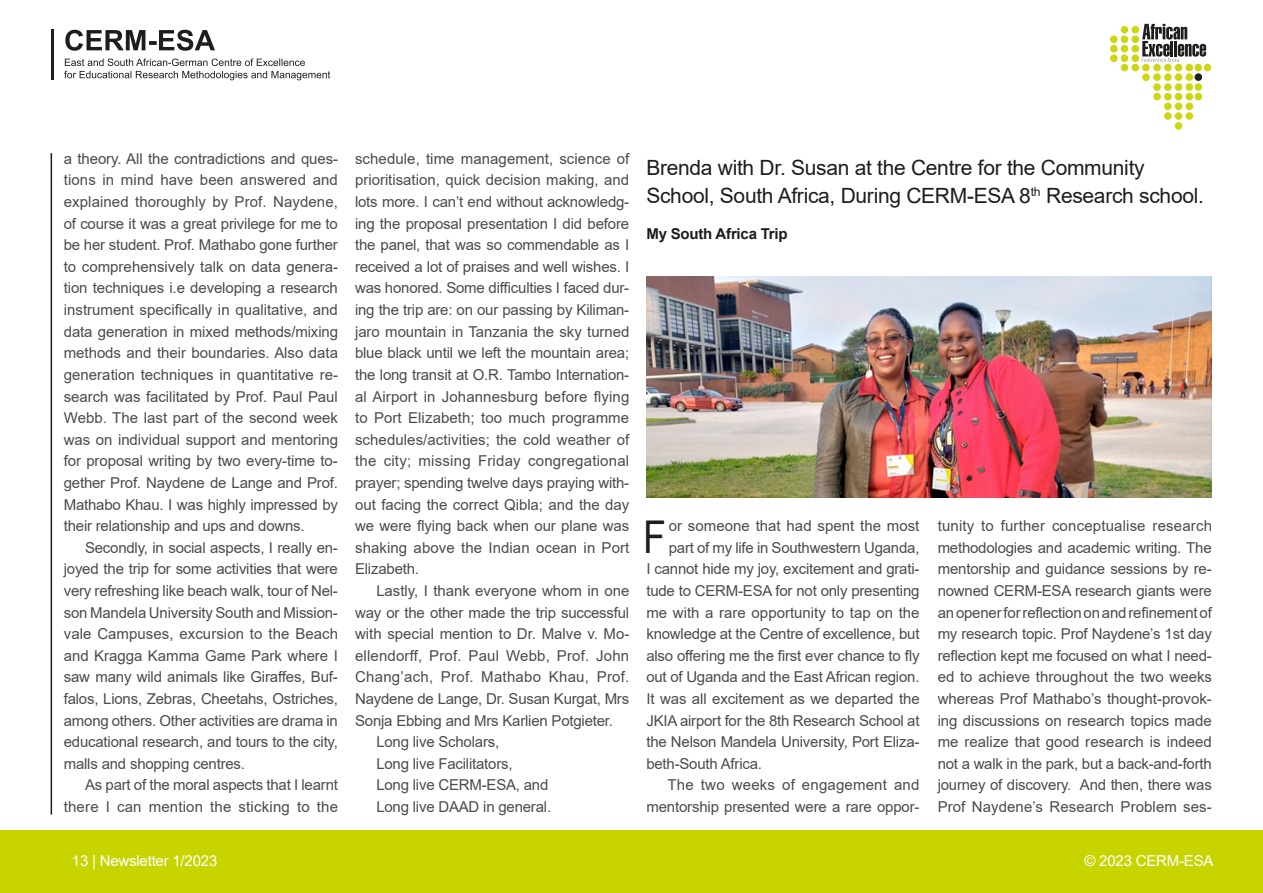
<style>
.page{position:relative;width:1263px;height:893px;background:#fff}
.page>*{position:absolute;margin:0;border:0;box-sizing:border-box;transform-origin:0 0}
.t1{font:45.15px "Arial Narrow";color:#1d1d1b}
.t2{font:21px/28.5px "Arial";letter-spacing:-.015em;color:#1d1d1b}
.t3{font:15px/21.6px "Arial";letter-spacing:-.015em;color:#4b4b4a;text-align:justify}
.t4{font:15px "Arial";letter-spacing:.01em;color:#4b4b4a}
.t5{font:15px "Arial";letter-spacing:-.015em;color:#fff}
.t6{font:15px "Arial";letter-spacing:.015em;color:#4b4b4a}
.t7{font:700 15px "Arial";letter-spacing:-.015em;color:#1d1d1b}
</style>
<div class="page">
<div style="left:0;top:831px;width:1263px;height:62px;background:#c8d400"></div>
<div style="left:1121px;top:26px;width:7px;height:7px;background:#cdd610;border-radius:50%"></div>
<div style="left:1110px;top:35px;width:7px;height:8px;background:#cdd610;border-radius:50%"></div>
<div style="left:1121px;top:35px;width:7px;height:8px;background:#cdd610;border-radius:50%"></div>
<div style="left:1110px;top:45px;width:7px;height:7px;background:#cdd610;border-radius:50%"></div>
<div style="left:1121px;top:45px;width:7px;height:7px;background:#cdd610;border-radius:50%"></div>
<div style="left:1110px;top:54px;width:7px;height:8px;background:#cdd610;border-radius:50%"></div>
<div style="left:1121px;top:54px;width:7px;height:8px;background:#cdd610;border-radius:50%"></div>
<div style="left:1131px;top:26px;width:8px;height:7px;background:#cdd610;border-radius:50%"></div>
<div style="left:1131px;top:35px;width:8px;height:8px;background:#cdd610;border-radius:50%"></div>
<div style="left:1131px;top:45px;width:8px;height:7px;background:#cdd610;border-radius:50%"></div>
<div style="left:1131px;top:54px;width:8px;height:8px;background:#cdd610;border-radius:50%"></div>
<div style="left:1121px;top:64px;width:7px;height:7px;background:#cdd610;border-radius:50%"></div>
<div style="left:1131px;top:64px;width:8px;height:7px;background:#cdd610;border-radius:50%"></div>
<div style="left:1142px;top:64px;width:8px;height:7px;background:#cdd610;border-radius:50%"></div>
<div style="left:1142px;top:73px;width:8px;height:8px;background:#cdd610;border-radius:50%"></div>
<div style="left:1153px;top:64px;width:8px;height:7px;background:#cdd610;border-radius:50%"></div>
<div style="left:1164px;top:64px;width:8px;height:7px;background:#cdd610;border-radius:50%"></div>
<div style="left:1153px;top:73px;width:8px;height:8px;background:#cdd610;border-radius:50%"></div>
<div style="left:1164px;top:73px;width:8px;height:8px;background:#cdd610;border-radius:50%"></div>
<div style="left:1175px;top:64px;width:7px;height:7px;background:#cdd610;border-radius:50%"></div>
<div style="left:1185px;top:64px;width:8px;height:7px;background:#cdd610;border-radius:50%"></div>
<div style="left:1194px;top:64px;width:8px;height:7px;background:#cdd610;border-radius:50%"></div>
<div style="left:1204px;top:64px;width:7px;height:7px;background:#cdd610;border-radius:50%"></div>
<div style="left:1175px;top:73px;width:7px;height:8px;background:#cdd610;border-radius:50%"></div>
<div style="left:1194px;top:73px;width:8px;height:8px;background:#1d1d1b;border-radius:50%"></div>
<div style="left:1185px;top:73px;width:8px;height:8px;background:#cdd610;border-radius:50%"></div>
<div style="left:1153px;top:83px;width:8px;height:8px;background:#cdd610;border-radius:50%"></div>
<div style="left:1153px;top:93px;width:8px;height:7px;background:#cdd610;border-radius:50%"></div>
<div style="left:1164px;top:83px;width:7px;height:8px;background:#cdd610;border-radius:50%"></div>
<div style="left:1175px;top:83px;width:7px;height:8px;background:#cdd610;border-radius:50%"></div>
<div style="left:1185px;top:83px;width:8px;height:8px;background:#cdd610;border-radius:50%"></div>
<div style="left:1164px;top:93px;width:7px;height:7px;background:#cdd610;border-radius:50%"></div>
<div style="left:1164px;top:103px;width:7px;height:7px;background:#cdd610;border-radius:50%"></div>
<div style="left:1175px;top:93px;width:7px;height:7px;background:#cdd610;border-radius:50%"></div>
<div style="left:1185px;top:93px;width:8px;height:7px;background:#cdd610;border-radius:50%"></div>
<div style="left:1185px;top:103px;width:8px;height:7px;background:#cdd610;border-radius:50%"></div>
<div style="left:1194px;top:83px;width:8px;height:8px;background:#cdd610;border-radius:50%"></div>
<div style="left:1194px;top:93px;width:8px;height:7px;background:#cdd610;border-radius:50%"></div>
<div style="left:1175px;top:102px;width:7px;height:8px;background:#cdd610;border-radius:50%"></div>
<div style="left:1164px;top:112px;width:8px;height:8px;background:#cdd610;border-radius:50%"></div>
<div style="left:1185px;top:112px;width:8px;height:8px;background:#cdd610;border-radius:50%"></div>
<div style="left:1175px;top:112px;width:7px;height:8px;background:#cdd610;border-radius:50%"></div>
<div style="left:1175px;top:122px;width:7px;height:8px;background:#cdd610;border-radius:50%"></div>
<svg style="left:1142px;top:24px;width:64px;height:38px"></svg>
<hr style="left:51px;top:153px;width:1px;height:662px;background:#1d1d1b">
<hr style="left:51px;top:29px;width:2px;height:51px;background:#1d1d1b">
<svg style="left:64px;top:59px;width:266px;height:21px"></svg>
<svg style="left:65px;top:30px;width:150px;height:21px"></svg>
<img style="left:646px;top:277px;width:565px;height:221px">
<p class="t3" style="left:64px;top:148px;width:276px">a theory. All the contradictions and ques&shy;tions in mind have been answered and explained thoroughly by Prof. Naydene, of course it was a great privilege for me to be her student. Prof. Mathabo gone further to comprehensively talk on data genera&shy;tion techniques i.e developing a research instrument specifically in qualitative, and data generation in mixed methods/mixing methods and their boundaries. Also data generation techniques in quantitative re&shy;search was facilitated by Prof. Paul Paul Webb. The last part of the second week was on individual support and mentoring for proposal writing by two every-time to&shy;gether Prof. Naydene de Lange and Prof.<br>Mathabo Khau. I was highly impressed by their relationship and ups and downs.</p>
<p class="t3" style="left:64px;top:537px;width:276px;text-indent:21px">Secondly, in social aspects, I really en&shy;joyed the trip for some activities that were very refreshing like beach walk, tour of Nel&shy;son Mandela University South and Mission&shy;vale Campuses, excursion to the Beach and Kragga Kamma Game Park where I saw many wild animals like Giraffes, Buf&shy;falos, Lions, Zebras, Cheetahs, Ostriches, among others. Other activities are drama in educational research, and tours to the city, malls and shopping centres.</p>
<p class="t3" style="left:64px;top:774px;width:276px;text-align:right">As part of the moral aspects that I learnt there I can mention the sticking to the</p>
<p class="t3" style="left:355px;top:148px;width:276px">schedule, time management, science of prioritisation, quick decision making, and lots more. I can’t end without acknowledg&shy;ing the proposal presentation I did before the panel, that was so commendable as I received a lot of praises and well wishes. I was honored. Some difficulties I faced dur&shy;ing the trip are: on our passing by Kiliman&shy;jaro mountain in Tanzania the sky turned blue black until we left the mountain area; the long transit at O.R. Tambo Internation&shy;al Airport in Johannesburg before flying to Port Elizabeth; too much programme schedules/activities; the cold weather of the city; missing Friday congregational prayer; spending twelve days praying with&shy;out facing the correct Qibla; and the day we were flying back when our plane was shaking above the Indian ocean in Port Elizabeth.</p>
<p class="t3" style="left:376px;top:580px;width:255px">Lastly, I thank everyone whom in one</p>
<p class="t3" style="left:355px;top:601px;width:276px">way or the other made the trip successful</p>
<p class="t3" style="left:355px;top:623px;width:276px">with special mention to Dr. Malve v. Mo-</p>
<p class="t4" style="left:355px;top:645px;width:276px">ellendorff, Prof. Paul Webb, Prof. John</p>
<p class="t6" style="left:355px;top:667px;width:276px">Chang’ach, Prof. Mathabo Khau, Prof.</p>
<p class="t3" style="left:355px;top:688px;width:276px">Naydene de Lange, Dr. Susan Kurgat, Mrs</p>
<p class="t3" style="left:355px;top:709px;width:259px">Sonja Ebbing and Mrs Karlien Potgieter.</p>
<p class="t3" style="left:376px;top:731px;width:124px">Long live Scholars,</p>
<p class="t3" style="left:376px;top:753px;width:138px">Long live Facilitators,</p>
<p class="t3" style="left:376px;top:774px;width:174px">Long live CERM-ESA, and</p>
<p class="t3" style="left:376px;top:796px;width:176px">Long live DAAD in general.</p>
<h2 class="t2" style="left:646px;top:153px;width:559px">Brenda with Dr. Susan at the Centre for the Community<br>School, South Africa, During CERM-ESA 8<sup>th</sup> Research school.</h2>
<p class="t7" style="left:646px;top:224px;width:143px">My South Africa Trip</p>
<h1 class="t1" style="left:643px;top:504px;width:24px">F</h1>
<p class="t3" style="left:669px;top:515px;width:252px">or someone that had spent the most</p>
<p class="t3" style="left:669px;top:537px;width:252px">part of my life in Southwestern Uganda,</p>
<p class="t3" style="left:646px;top:558px;width:275px">I cannot hide my joy, excitement and grati-</p>
<p class="t3" style="left:646px;top:580px;width:275px">tude to CERM-ESA for not only presenting</p>
<p class="t3" style="left:646px;top:601px;width:275px">me with a rare opportunity to tap on the</p>
<p class="t3" style="left:646px;top:623px;width:275px">knowledge at the Centre of excellence, but</p>
<p class="t3" style="left:646px;top:645px;width:275px">also offering me the first ever chance to fly</p>
<p class="t3" style="left:646px;top:666px;width:275px">out of Uganda and the East African region.</p>
<p class="t3" style="left:646px;top:688px;width:275px">It was all excitement as we departed the</p>
<p class="t3" style="left:646px;top:709px;width:275px">JKIA airport for the 8th Research School at</p>
<p class="t3" style="left:646px;top:731px;width:275px">the Nelson Mandela University, Port Eliza-</p>
<p class="t3" style="left:646px;top:753px;width:117px">beth-South Africa.</p>
<p class="t4" style="left:668px;top:775px;width:253px">The two weeks of engagement and</p>
<p class="t3" style="left:646px;top:796px;width:275px">mentorship presented were a rare oppor-</p>
<p class="t3" style="left:938px;top:515px;width:276px">tunity to further conceptualise research methodologies and academic writing. The mentorship and guidance sessions by re&shy;nowned CERM-ESA research giants were an opener for reflection on and refinement of my research topic. Prof Naydene’s 1st day reflection kept me focused on what I need&shy;ed to achieve throughout the two weeks whereas Prof Mathabo’s thought-provok&shy;ing discussions on research topics made me realize that good research is indeed not a walk in the park, but a back-and-forth journey of discovery. And then, there was Prof Naydene’s Research Problem ses-</p>
<p class="t5" style="left:72px;top:850px;width:147px">13 | Newsletter 1/2023</p>
<p class="t5" style="left:1084px;top:850px;width:130px">© 2023 CERM-ESA</p>
</div>
